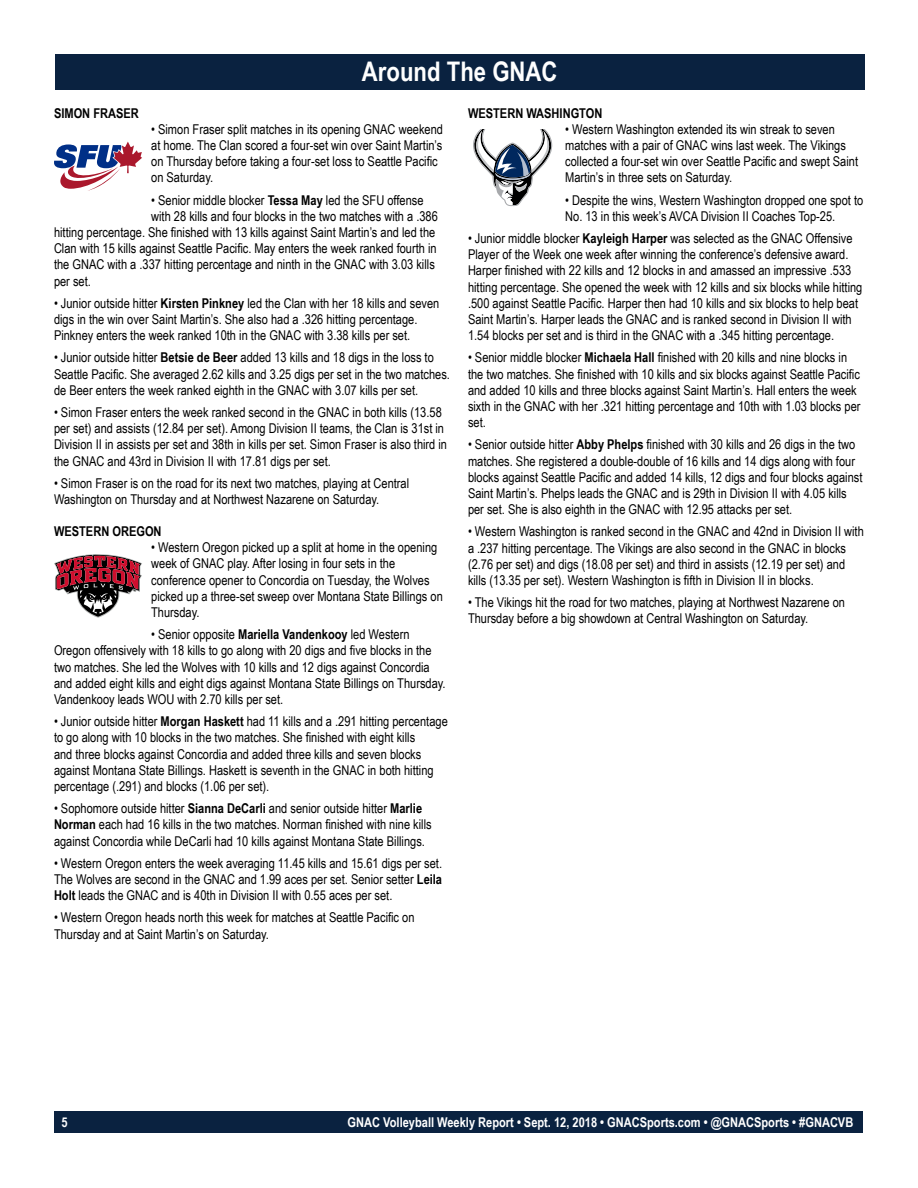
<style>
.page{position:relative;width:918px;height:1188px;background:#fff}
.page>*{position:absolute;margin:0;border:0;box-sizing:border-box;transform-origin:0 0}
.t1{font:700 27px "Arial Narrow";color:#fff}
.t2{font:13.5px/16.2px "Arial Narrow";color:#000}
.t3{font:700 13.5px "Arial Narrow";color:#fff}
.t4{font:700 13.5px "Arial Narrow";color:#000}
.s1{font-weight:700}
</style>
<div class="page">
<div style="left:55px;top:1111px;width:808px;height:22px;background:#0a2240"></div>
<div style="left:55px;top:54px;width:810px;height:36px;background:#0a2240"></div>
<svg style="left:54px;top:142px;width:88px;height:49px"></svg>
<svg style="left:54px;top:554px;width:88px;height:64px"></svg>
<svg style="left:473px;top:130px;width:80px;height:76px"></svg>
<h1 class="t1" style="left:362px;top:51px;width:197px">Around The GNAC</h1>
<p class="t4" style="left:54px;top:103px;width:86px">SIMON FRASER</p>
<p class="t2" style="left:151px;top:120px;width:293px">• Simon Fraser split matches in its opening GNAC weekend at home. The Clan scored a four-set win over Saint Martin’s on Thursday before taking a four-set loss to Seattle Pacific on Saturday.</p>
<p class="t2" style="left:151px;top:191px;width:274px">• Senior middle blocker <span class="s1">Tessa May</span> led the SFU offense</p>
<p class="t2" style="left:151px;top:207px;width:288px">with 28 kills and four blocks in the two matches with a .386</p>
<p class="t2" style="left:54px;top:224px;width:383px">hitting percentage. She finished with 13 kills against Saint Martin’s and led the</p>
<p class="t2" style="left:54px;top:240px;width:384px">Clan with 15 kills against Seattle Pacific. May enters the week ranked fourth in</p>
<p class="t2" style="left:54px;top:256px;width:382px">the GNAC with a .337 hitting percentage and ninth in the GNAC with 3.03 kills</p>
<p class="t2" style="left:54px;top:272px;width:38px">per set.</p>
<p class="t2" style="left:54px;top:294px;width:387px">• Junior outside hitter <span class="s1">Kirsten Pinkney</span> led the Clan with her 18 kills and seven digs in the win over Saint Martin’s. She also had a .326 hitting percentage.<br>Pinkney enters the week ranked 10th in the GNAC with 3.38 kills per set.</p>
<p class="t2" style="left:54px;top:349px;width:397px">• Junior outside hitter <span class="s1">Betsie de Beer</span> added 13 kills and 18 digs in the loss to<br>Seattle Pacific. She averaged 2.62 kills and 3.25 digs per set in the two matches. de Beer enters the week ranked eighth in the GNAC with 3.07 kills per set.</p>
<p class="t2" style="left:54px;top:404px;width:395px">• Simon Fraser enters the week ranked second in the GNAC in both kills (13.58 per set) and assists (12.84 per set). Among Division II teams, the Clan is 31st in Division II in assists per set and 38th in kills per set. Simon Fraser is also third in the GNAC and 43rd in Division II with 17.81 digs per set.</p>
<p class="t2" style="left:54px;top:474px;width:357px">• Simon Fraser is on the road for its next two matches, playing at Central<br>Washington on Thursday and at Northwest Nazarene on Saturday.</p>
<p class="t4" style="left:54px;top:521px;width:109px">WESTERN OREGON</p>
<p class="t2" style="left:151px;top:539px;width:293px">• Western Oregon picked up a split at home in the opening week of GNAC play. After losing in four sets in the conference opener to Concordia on Tuesday, the Wolves picked up a three-set sweep over Montana State Billings on Thursday.</p>
<p class="t2" style="left:54px;top:626px;width:393px;text-indent:97px">• Senior opposite <span class="s1">Mariella Vandenkooy</span> led Western Oregon offensively with 18 kills to go along with 20 digs and five blocks in the two matches. She led the Wolves with 10 kills and 12 digs against Concordia and added eight kills and eight digs against Montana State Billings on Thursday.<br>Vandenkooy leads WOU with 2.70 kills per set.</p>
<p class="t2" style="left:54px;top:713px;width:395px">• Junior outside hitter <span class="s1">Morgan Haskett</span> had 11 kills and a .291 hitting percentage to go along with 10 blocks in the two matches. She finished with eight kills<br>and three blocks against Concordia and added three kills and seven blocks against Montana State Billings. Haskett is seventh in the GNAC in both hitting percentage (.291) and blocks (1.06 per set).</p>
<p class="t2" style="left:54px;top:800px;width:379px">• Sophomore outside hitter <span class="s1">Sianna DeCarli</span> and senior outside hitter <span class="s1">Marlie<br>Norman</span> each had 16 kills in the two matches. Norman finished with nine kills against Concordia while DeCarli had 10 kills against Montana State Billings.</p>
<p class="t2" style="left:54px;top:854px;width:390px;text-align:justify">• Western Oregon enters the week averaging 11.45 kills and 15.61 digs per set.<br>The Wolves are second in the GNAC and 1.99 aces per set. Senior setter <span class="s1">Leila Holt</span> leads the GNAC and is 40th in Division II with 0.55 aces per set.</p>
<p class="t2" style="left:54px;top:909px;width:362px">• Western Oregon heads north this week for matches at Seattle Pacific on<br>Thursday and at Saint Martin’s on Saturday.</p>
<p class="t4" style="left:468px;top:103px;width:136px">WESTERN WASHINGTON</p>
<p class="t2" style="left:565px;top:120px;width:294px">• Western Washington extended its win streak to seven matches with a pair of GNAC wins last week. The Vikings collected a four-set win over Seattle Pacific and swept Saint Martin’s in three sets on Saturday.</p>
<p class="t2" style="left:565px;top:191px;width:300px">• Despite the wins, Western Washington dropped one spot to<br>No. 13 in this week’s AVCA Division II Coaches Top-25.</p>
<p class="t2" style="left:468px;top:230px;width:396px">• Junior middle blocker <span class="s1">Kayleigh Harper</span> was selected as the GNAC Offensive Player of the Week one week after winning the conference’s defensive award.<br>Harper finished with 22 kills and 12 blocks in and amassed an impressive .533 hitting percentage. She opened the week with 12 kills and six blocks while hitting .500 against Seattle Pacific. Harper then had 10 kills and six blocks to help beat Saint Martin’s. Harper leads the GNAC and is ranked second in Division II with 1.54 blocks per set and is third in the GNAC with a .345 hitting percentage.</p>
<p class="t2" style="left:468px;top:349px;width:394px">• Senior middle blocker <span class="s1">Michaela Hall</span> finished with 20 kills and nine blocks in the two matches. She finished with 10 kills and six blocks against Seattle Pacific and added 10 kills and three blocks against Saint Martin’s. Hall enters the week sixth in the GNAC with her .321 hitting percentage and 10th with 1.03 blocks per set.</p>
<p class="t2" style="left:468px;top:436px;width:396px">• Senior outside hitter <span class="s1">Abby Phelps</span> finished with 30 kills and 26 digs in the two matches. She registered a double-double of 16 kills and 14 digs along with four blocks against Seattle Pacific and added 14 kills, 12 digs and four blocks against Saint Martin’s. Phelps leads the GNAC and is 29th in Division II with 4.05 kills per set. She is also eighth in the GNAC with 12.95 attacks per set.</p>
<p class="t2" style="left:468px;top:523px;width:397px">• Western Washington is ranked second in the GNAC and 42nd in Division II with a .237 hitting percentage. The Vikings are also second in the GNAC in blocks (2.76 per set) and digs (18.08 per set) and third in assists (12.19 per set) and kills (13.35 per set). Western Washington is fifth in Division II in blocks.</p>
<p class="t2" style="left:468px;top:594px;width:378px">• The Vikings hit the road for two matches, playing at Northwest Nazarene on<br>Thursday before a big showdown at Central Washington on Saturday.</p>
<p class="t3" style="left:61px;top:1112px;width:8px">5</p>
<p class="t3" style="left:348px;top:1112px;width:507px">GNAC Volleyball Weekly Report • Sept. 12, 2018 • GNACSports.com • @GNACSports • #GNACVB</p>
</div>
